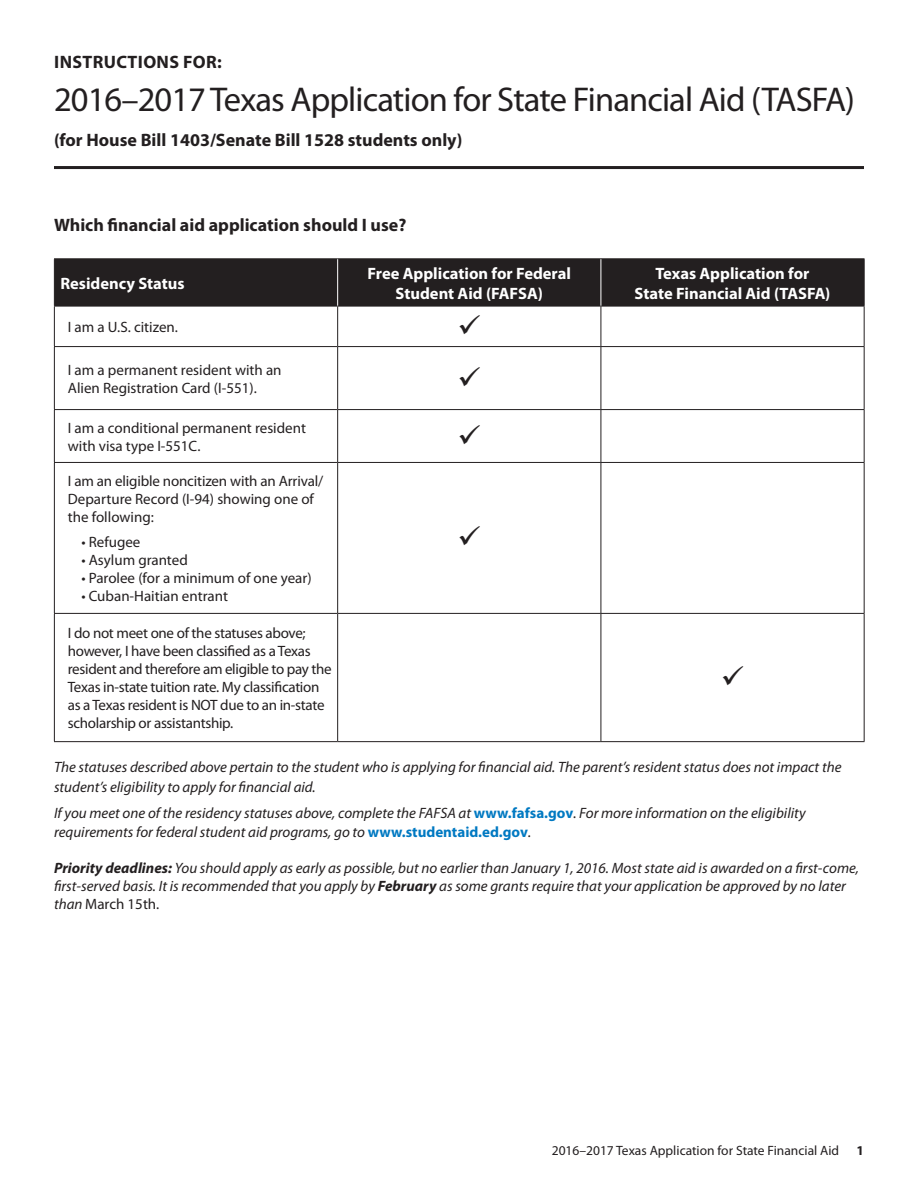
<style>
.page{position:relative;width:918px;height:1188px;background:#fff}
.page>*{position:absolute;margin:0;border:0;box-sizing:border-box;transform-origin:0 0}
.t1{font:34.5px "Myriad Pro";letter-spacing:-.025em;color:#231f20}
.t2{font:700 18px "Myriad Pro";color:#231f20}
.t3{font:700 18px "Myriad Pro";letter-spacing:.02em;color:#231f20}
.t4{font:700 16.5px/19.8px "Myriad Pro";color:#fff;text-align:center}
.t5{font:italic 15px/19.5px "Myriad Pro";color:#231f20}
.t6{font:15px/18px "Myriad Pro";letter-spacing:-.01em;color:#231f20}
.t7{font:13.5px "Myriad Pro";color:#231f20}
.t8{font:700 13.5px "Myriad Pro";color:#231f20}
.s1{font-weight:700;font-style:normal;color:#0079c2}
.s2{font-weight:700}
.s3{font-style:normal}
</style>
<div class="page">
<hr style="left:54px;top:166px;width:810px;height:3px;background:#231f20">
<div style="left:55px;top:259px;width:809px;height:47px;background:#231f20"></div>
<hr style="left:54px;top:258px;width:284px;height:1px;background:#231f20">
<hr style="left:54px;top:259px;width:1px;height:47px;background:#231f20">
<hr style="left:338px;top:258px;width:263px;height:1px;background:#231f20">
<hr style="left:601px;top:258px;width:264px;height:1px;background:#231f20">
<hr style="left:864px;top:259px;width:1px;height:47px;background:#231f20">
<hr style="left:54px;top:306px;width:284px;height:1px;background:#231f20">
<hr style="left:54px;top:306px;width:1px;height:40px;background:#231f20">
<hr style="left:338px;top:306px;width:263px;height:1px;background:#231f20">
<hr style="left:337px;top:306px;width:1px;height:40px;background:#231f20">
<hr style="left:601px;top:306px;width:264px;height:1px;background:#231f20">
<hr style="left:601px;top:306px;width:1px;height:40px;background:#231f20">
<hr style="left:864px;top:306px;width:1px;height:40px;background:#231f20">
<hr style="left:54px;top:346px;width:284px;height:1px;background:#231f20">
<hr style="left:54px;top:347px;width:1px;height:62px;background:#231f20">
<hr style="left:338px;top:346px;width:263px;height:1px;background:#231f20">
<hr style="left:337px;top:347px;width:1px;height:62px;background:#231f20">
<hr style="left:601px;top:346px;width:264px;height:1px;background:#231f20">
<hr style="left:601px;top:347px;width:1px;height:62px;background:#231f20">
<hr style="left:864px;top:347px;width:1px;height:62px;background:#231f20">
<hr style="left:54px;top:409px;width:284px;height:1px;background:#231f20">
<hr style="left:54px;top:410px;width:1px;height:52px;background:#231f20">
<hr style="left:338px;top:409px;width:263px;height:1px;background:#231f20">
<hr style="left:337px;top:410px;width:1px;height:52px;background:#231f20">
<hr style="left:601px;top:409px;width:264px;height:1px;background:#231f20">
<hr style="left:601px;top:410px;width:1px;height:52px;background:#231f20">
<hr style="left:864px;top:410px;width:1px;height:52px;background:#231f20">
<hr style="left:54px;top:462px;width:284px;height:1px;background:#231f20">
<hr style="left:54px;top:463px;width:1px;height:150px;background:#231f20">
<hr style="left:338px;top:462px;width:263px;height:1px;background:#231f20">
<hr style="left:337px;top:463px;width:1px;height:150px;background:#231f20">
<hr style="left:601px;top:462px;width:264px;height:1px;background:#231f20">
<hr style="left:601px;top:463px;width:1px;height:150px;background:#231f20">
<hr style="left:864px;top:463px;width:1px;height:150px;background:#231f20">
<hr style="left:54px;top:613px;width:284px;height:1px;background:#231f20">
<hr style="left:54px;top:614px;width:1px;height:127px;background:#231f20">
<hr style="left:338px;top:613px;width:263px;height:1px;background:#231f20">
<hr style="left:337px;top:614px;width:1px;height:127px;background:#231f20">
<hr style="left:601px;top:613px;width:264px;height:1px;background:#231f20">
<hr style="left:601px;top:614px;width:1px;height:127px;background:#231f20">
<hr style="left:864px;top:614px;width:1px;height:127px;background:#231f20">
<hr style="left:54px;top:741px;width:284px;height:1px;background:#231f20">
<hr style="left:338px;top:741px;width:263px;height:1px;background:#231f20">
<hr style="left:601px;top:741px;width:264px;height:1px;background:#231f20">
<hr style="left:337px;top:259px;width:1px;height:47px;background:#fff">
<hr style="left:601px;top:259px;width:1px;height:47px;background:#fff">
<p class="t3" style="left:54px;top:51px;width:169px">INSTRUCTIONS FOR:</p>
<h1 class="t1" style="left:54px;top:80px;width:802px">2016–2017 Texas Application for State Financial Aid (TASFA)</h1>
<p class="t2" style="left:54px;top:130px;width:410px">(for House Bill 1403/Senate Bill 1528 students only)</p>
<p class="t2" style="left:54px;top:215px;width:354px">Which financial aid application should I use?</p>
<p class="t4" style="left:60px;top:273px;width:126px">Residency Status</p>
<p class="t4" style="left:368px;top:263px;width:205px">Free Application for Federal<br>Student Aid (FAFSA)</p>
<p class="t4" style="left:635px;top:263px;width:197px">Texas Application for<br>State Financial Aid (TASFA)</p>
<p class="t6" style="left:68px;top:318px;width:112px">I am a U.S. citizen.</p>
<p class="t6" style="left:68px;top:361px;width:215px">I am a permanent resident with an<br>Alien Registration Card (I-551).</p>
<p class="t6" style="left:68px;top:419px;width:240px">I am a conditional permanent resident with visa type I-551C.</p>
<p class="t6" style="left:68px;top:472px;width:257px">I am an eligible noncitizen with an Arrival/<br>Departure Record (I-94) showing one of the following:</p>
<p class="t6" style="left:81px;top:533px;width:61px">• Refugee</p>
<p class="t6" style="left:81px;top:551px;width:108px">• Asylum granted</p>
<p class="t6" style="left:81px;top:569px;width:232px">• Parolee (for a minimum of one year)</p>
<p class="t6" style="left:81px;top:587px;width:148px">• Cuban-Haitian entrant</p>
<p class="t6" style="left:68px;top:624px;width:265px">I do not meet one of the statuses above; however, I have been classified as a Texas resident and therefore am eligible to pay the Texas in-state tuition rate. My classification as a Texas resident is NOT due to an in-state scholarship or assistantship.</p>
<p class="t5" style="left:54px;top:758px;width:789px">The statuses described above pertain to the student who is applying for financial aid. The parent’s resident status does not impact the student’s eligibility to apply for financial aid.</p>
<p class="t5" style="left:54px;top:803px;width:753px">If you meet one of the residency statuses above, complete the FAFSA at <span class="s1">www.fafsa.gov</span>. For more information on the eligibility requirements for federal student aid programs, go to <span class="s1">www.studentaid.ed.gov</span>.</p>
<p class="t5" style="left:54px;top:860px;width:806px;line-height:18px"><span class="s2">Priority deadlines:</span> You should apply as early as possible, but no earlier than January 1, 2016. Most state aid is awarded on a first-come, first-served basis. It is recommended that you apply by <span class="s2">February</span> as some grants require that your application be approved by no later than <span class="s3">March 15th.</span></p>
<p class="t7" style="left:552px;top:1143px;width:289px">2016–2017 Texas Application for State Financial Aid</p>
<p class="t8" style="left:857px;top:1143px;width:9px">1</p>
</div>
